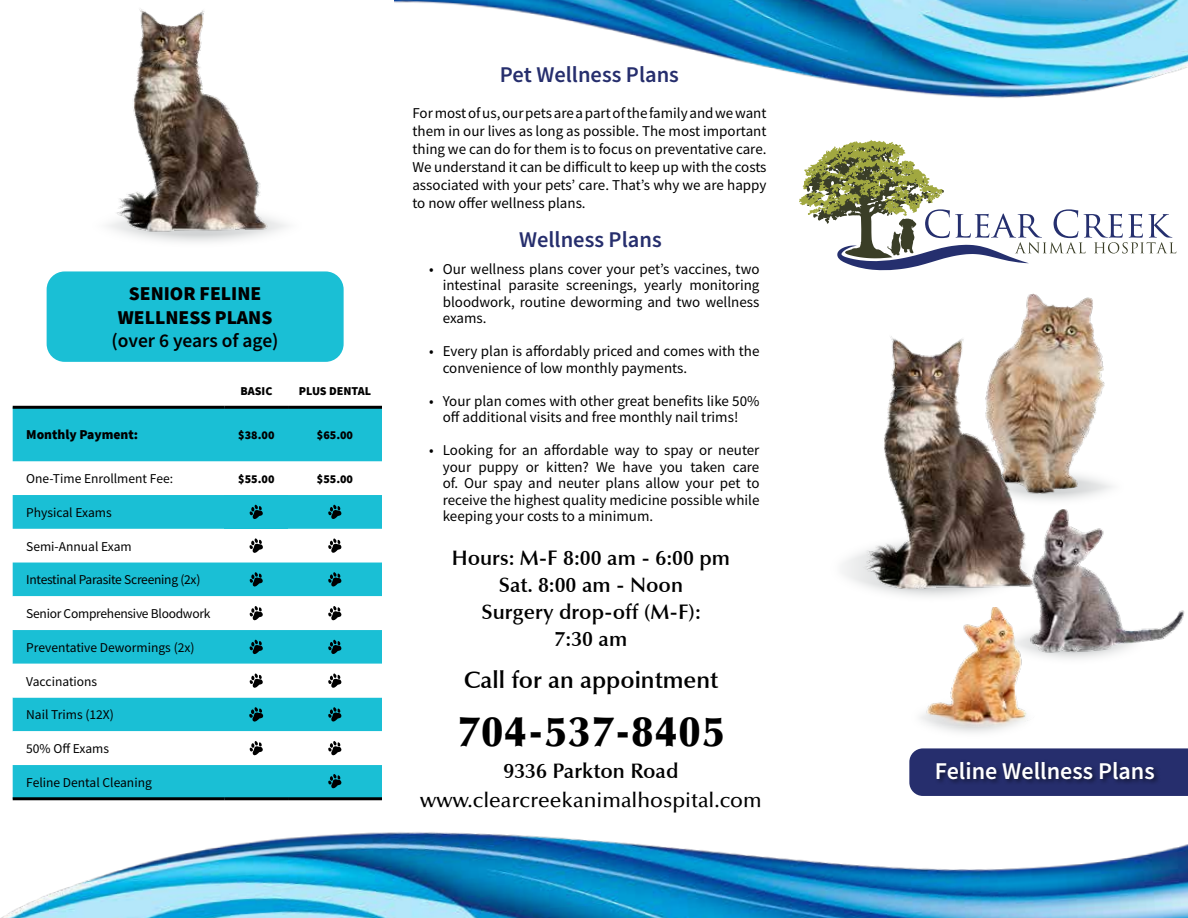
<style>
.page{position:relative;width:1188px;height:918px;background:#fff}
.page>*{position:absolute;margin:0;border:0;box-sizing:border-box;transform-origin:0 0}
.t1{font:900 42px "Optima LT";letter-spacing:.06em;color:#000}
.t2{font:600 24px "Optima LT";color:#000}
.t3{font:600 24px "Source Sans Pro";color:#fff}
.t4{font:600 22.5px "Source Sans Pro";color:#262e6d}
.t5{font:600 21px/27px "Optima LT";color:#000;text-align:center}
.t6{font:500 21px "Optima LT";color:#000}
.t7{font:900 19.5px/23.4px "Source Sans Pro";color:#000;text-align:center}
.t8{font:600 19.5px "Source Sans Pro";letter-spacing:-.005em;color:#000}
.t9{font:15px/16.5px "Source Sans Pro";color:#000;text-align:justify}
.t10{font:13.5px "Source Sans Pro";color:#000}
.t11{font:13.5px "Source Sans Pro";letter-spacing:-.02em;color:#000}
.t12{font:900 13.5px "Source Sans Pro";color:#000}
.t13{font:900 12px "Source Sans Pro";color:#000}
</style>
<div class="page">
<div style="left:909px;top:748px;width:279px;height:24px;background:#262e6d"></div>
<div style="left:934px;top:759px;width:227px;height:26px;background:#000;opacity:.55"></div>
<svg style="left:799px;top:140px;width:377px;height:131px"></svg>
<img style="left:1px;top:772px;width:1187px;height:146px">
<img style="left:395px;top:0;width:793px;height:98px">
<svg style="left:13px;top:409px;width:369px;height:388px;fill:#1abfd5"></svg>
<svg style="left:13px;top:596px;width:369px;height:169px"></svg>
<hr style="left:13px;top:406px;width:212px;height:3px;background:#000">
<hr style="left:225px;top:406px;width:63px;height:3px;background:#000">
<hr style="left:288px;top:406px;width:94px;height:3px;background:#000">
<hr style="left:13px;top:797px;width:212px;height:3px;background:#000">
<hr style="left:225px;top:797px;width:63px;height:3px;background:#000">
<hr style="left:288px;top:797px;width:94px;height:3px;background:#000">
<div style="left:225px;top:495px;width:63px;height:34px;background:#1abfd5"></div>
<svg style="left:250px;top:505px;width:13px;height:14px"></svg>
<svg style="left:328px;top:505px;width:13px;height:14px"></svg>
<svg style="left:250px;top:538px;width:13px;height:15px"></svg>
<div style="left:288px;top:536px;width:94px;height:19px;background:#fff"></div>
<svg style="left:328px;top:539px;width:13px;height:14px"></svg>
<svg style="left:250px;top:572px;width:13px;height:15px"></svg>
<svg style="left:328px;top:572px;width:13px;height:15px"></svg>
<svg style="left:250px;top:606px;width:13px;height:14px"></svg>
<svg style="left:328px;top:606px;width:13px;height:14px"></svg>
<svg style="left:250px;top:640px;width:13px;height:14px"></svg>
<svg style="left:328px;top:640px;width:13px;height:14px"></svg>
<svg style="left:250px;top:674px;width:13px;height:14px"></svg>
<svg style="left:328px;top:674px;width:13px;height:14px"></svg>
<svg style="left:249px;top:707px;width:14px;height:15px"></svg>
<svg style="left:328px;top:707px;width:13px;height:15px"></svg>
<svg style="left:250px;top:741px;width:13px;height:14px"></svg>
<svg style="left:328px;top:741px;width:13px;height:14px"></svg>
<svg style="left:328px;top:774px;width:13px;height:14px"></svg>
<div style="left:47px;top:271px;width:297px;height:91px;background:#1abfd5;border-radius:18px"></div>
<svg style="left:89px;top:203px;width:216px;height:45px"></svg>
<img style="left:99px;top:8px;width:183px;height:227px">
<img style="left:1022px;top:293px;width:91px;height:208px">
<svg style="left:827px;top:534px;width:211px;height:69px"></svg>
<img style="left:845px;top:325px;width:206px;height:268px">
<div style="left:999px;top:621px;width:149px;height:44px;background:#fbfbfb;border-radius:50%"></div>
<img style="left:1014px;top:510px;width:171px;height:146px">
<div style="left:899px;top:686px;width:147px;height:63px;background:#fff"></div>
<svg style="left:908px;top:696px;width:129px;height:43px"></svg>
<img style="left:921px;top:608px;width:116px;height:118px">
<h3 class="t7" style="left:118px;top:282px;width:156px">SENIOR FELINE<br>WELLNESS PLANS</h3>
<h3 class="t8" style="left:112px;top:328px;width:168px">(over 6 years of age)</h3>
<p class="t13" style="left:240px;top:383px;width:33px">BASIC</p>
<p class="t13" style="left:299px;top:383px;width:74px">PLUS DENTAL</p>
<p class="t12" style="left:26px;top:426px;width:113px">Monthly Payment:</p>
<p class="t13" style="left:238px;top:426px;width:38px">$38.00</p>
<p class="t13" style="left:317px;top:426px;width:38px">$65.00</p>
<p class="t10" style="left:26px;top:470px;width:148px">One-Time Enrollment Fee:</p>
<p class="t13" style="left:238px;top:470px;width:38px">$55.00</p>
<p class="t13" style="left:317px;top:470px;width:38px">$55.00</p>
<p class="t10" style="left:26px;top:504px;width:87px">Physical Exams</p>
<p class="t10" style="left:26px;top:538px;width:107px">Semi-Annual Exam</p>
<p class="t11" style="left:26px;top:571px;width:176px">Intestinal Parasite Screening (2x)</p>
<p class="t11" style="left:26px;top:605px;width:186px">Senior Comprehensive Bloodwork</p>
<p class="t10" style="left:26px;top:639px;width:170px">Preventative Dewormings (2x)</p>
<p class="t10" style="left:26px;top:673px;width:73px">Vaccinations</p>
<p class="t10" style="left:26px;top:706px;width:89px">Nail Trims (12X)</p>
<p class="t10" style="left:26px;top:740px;width:84px">50% Off Exams</p>
<p class="t10" style="left:26px;top:774px;width:127px">Feline Dental Cleaning</p>
<h3 class="t4" style="left:500px;top:59px;width:181px">Pet Wellness Plans</h3>
<p class="t9" style="left:412px;top:103px;width:356px;line-height:18px">For most of us, our pets are a part of the family and we want them in our lives as long as possible. The most important thing we can do for them is to focus on preventative care.<br>We understand it can be difficult to keep up with the costs associated with your pets’ care. That’s why we are happy to now offer wellness plans.</p>
<h3 class="t4" style="left:519px;top:225px;width:144px">Wellness Plans</h3>
<p class="t9" style="left:443px;top:261px;width:318px;text-indent:-14px">• Our wellness plans cover your pet’s vaccines, two intestinal parasite screenings, yearly monitoring bloodwork, routine deworming and two wellness exams.</p>
<p class="t9" style="left:443px;top:343px;width:318px;text-indent:-14px">• Every plan is affordably priced and comes with the convenience of low monthly payments.</p>
<p class="t9" style="left:429px;top:393px;width:332px;text-align:center">• Your plan comes with other great benefits like 50% off additional visits and free monthly nail trims!</p>
<p class="t9" style="left:443px;top:442px;width:318px;text-indent:-14px">• Looking for an affordable way to spay or neuter your puppy or kitten? We have you taken care of. Our spay and neuter plans allow your pet to receive the highest quality medicine possible while keeping your costs to a minimum.</p>
<h3 class="t5" style="left:452px;top:545px;width:280px">Hours: M-F 8:00 am - 6:00 pm<br>Sat. 8:00 am - Noon<br>Surgery drop-off (M-F):<br>7:30 am</h3>
<h2 class="t2" style="left:464px;top:666px;width:256px">Call for an appointment</h2>
<h1 class="t1" style="left:458px;top:707px;width:267px">704-537-8405</h1>
<h3 class="t5" style="left:504px;top:758px;width:176px">9336 Parkton Road</h3>
<h3 class="t6" style="left:420px;top:788px;width:343px">www.clearcreekanimalhospital.com</h3>
<h2 class="t3" style="left:935px;top:755px;width:221px">Feline Wellness Plans</h2>
</div>
